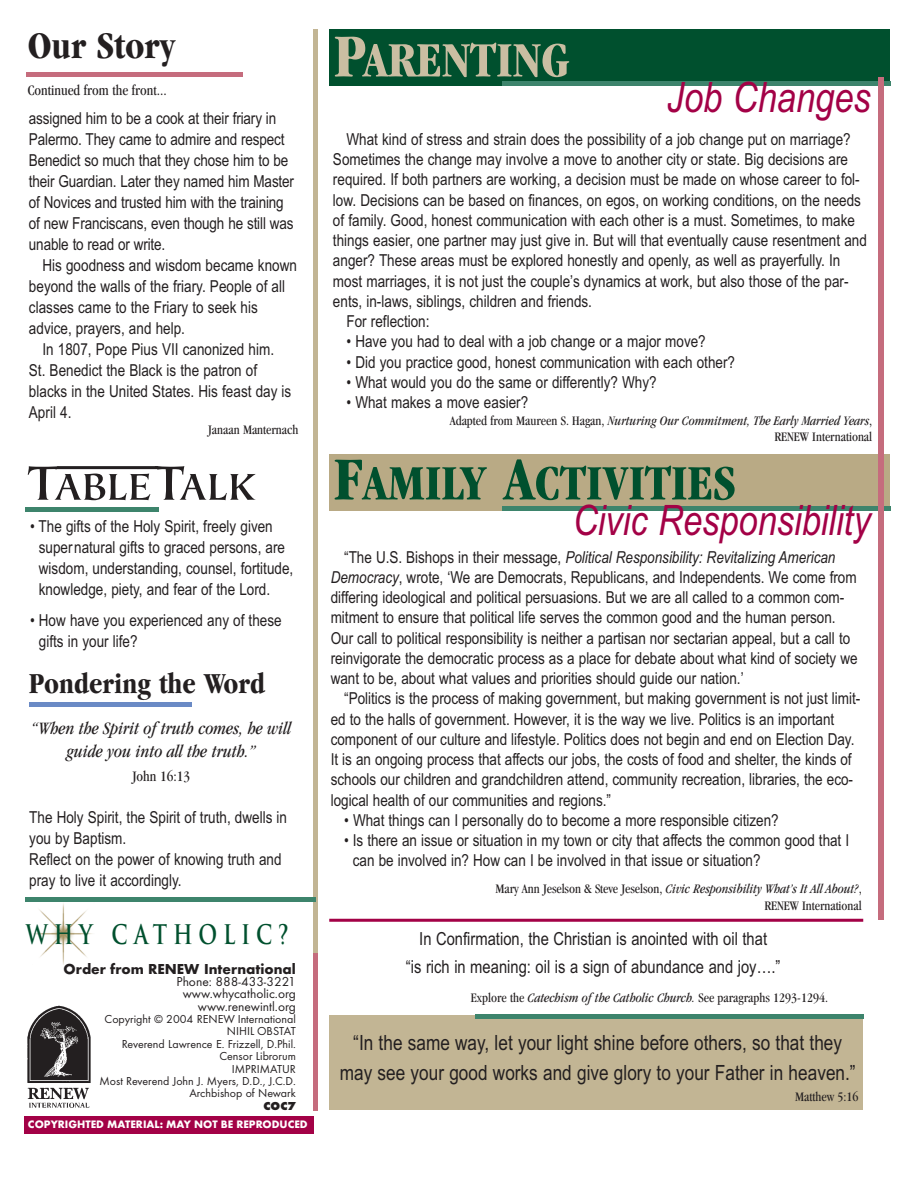
<style>
.page{position:relative;width:918px;height:1188px;background:#fff}
.page>*{position:absolute;margin:0;border:0;box-sizing:border-box;transform-origin:0 0}
.t1{font:700 condensed 51px "Garamond";color:#00502e}
.t2{font:700 condensed 51px "Garamond";color:#cabea2}
.t3{font:italic 42px "Arial Narrow";color:#a30146}
.t4{font:700 condensed 39px "Garamond";color:#231f20}
.t5{font:700 condensed 30px "Garamond";color:#231f20}
.t6{font:700 26.25px "Trajan";letter-spacing:.29em;color:#00502e;scale:.77 1}
.t7{font:21px/30px "Arial Narrow";color:#231f20;text-align:center}
.t8{font:18px/28.5px "Arial Narrow";color:#231f20;text-align:center}
.t9{font:italic condensed 18px/22.5px "Garamond";color:#231f20;text-align:center}
.t10{font:16.5px/21px "Arial Narrow";color:#231f20}
.t11{font:condensed 15px "Garamond";color:#231f20}
.t12{font:700 15px "Futura T";color:#231f20}
.t13{font:condensed 13.5px/16.5px "Garamond";color:#231f20;text-align:right}
.t14{font:13.5px/12.5px "Futura T";color:#231f20;text-align:right}
.t15{font:12px/12.5px "Futura T";color:#231f20;text-align:right}
.t16{font:800 12px "Futura T";color:#231f20}
.t17{font:700 11.25px "Futura T";color:#fff}
.s1{font-size:63px}
.s2{font-style:italic}
</style>
<div class="page">
<div style="left:329px;top:29px;width:561px;height:57px;background:#00502e"></div>
<div style="left:329px;top:454px;width:561px;height:57px;background:#b9aa85"></div>
<div style="left:329px;top:1015px;width:534px;height:95px;background:#c2b594"></div>
<div style="left:502px;top:81px;width:388px;height:5px;background:#3d846c"></div>
<div style="left:502px;top:506px;width:388px;height:5px;background:#3d846c"></div>
<hr style="left:475px;top:1015px;width:388px;height:4px;background:#3d846c">
<div style="left:878px;top:77px;width:6px;height:843px;background:#c56c7d"></div>
<hr style="left:313px;top:29px;width:4px;height:948px;background:#c2b594">
<hr style="left:313px;top:953px;width:4px;height:158px;background:#c56c7d">
<hr style="left:26px;top:72px;width:217px;height:4px;background:#c56c7d">
<hr style="left:329px;top:919px;width:534px;height:3px;background:#a30146">
<hr style="left:26px;top:508px;width:133px;height:4px;background:#3d846c">
<svg style="left:28px;top:466px;width:227px;height:34px"></svg>
<hr style="left:29px;top:703px;width:162px;height:4px;background:#6a8ac5">
<div style="left:26px;top:897px;width:290px;height:5px;background:#3d846c"></div>
<img style="left:33px;top:903px;width:60px;height:62px">
<img style="left:27px;top:1005px;width:64px;height:103px">
<div style="left:25px;top:1116px;width:289px;height:17px;background:#a30146"></div>
<h3 class="t4" style="left:28px;top:31px;width:149px">Our Story</h3>
<p class="t11" style="left:28px;top:85px;width:141px">Continued from the front...</p>
<p class="t10" style="left:29px;top:109px;width:267px">assigned him to be a cook at their friary in Palermo. They came to admire and respect Benedict so much that they chose him to be their Guardian. Later they named him Master of Novices and trusted him with the training of new Franciscans, even though he still was unable to read or write.</p>
<p class="t10" style="left:29px;top:256px;width:270px;text-indent:14px">His goodness and wisdom became known beyond the walls of the friary. People of all classes came to the Friary to seek his advice, prayers, and help.</p>
<p class="t10" style="left:29px;top:340px;width:264px;text-indent:14px">In 1807, Pope Pius VII canonized him.<br>St. Benedict the Black is the patron of blacks in the United States. His feast day is<br>April 4.</p>
<p class="t13" style="left:208px;top:423px;width:92px">Janaan Manternach</p>
<p class="t10" style="left:39px;top:517px;width:256px;text-indent:-9px">• The gifts of the Holy Spirit, freely given supernatural gifts to graced persons, are wisdom, understanding, counsel, fortitude, knowledge, piety, and fear of the Lord.</p>
<p class="t10" style="left:39px;top:612px;width:244px;text-indent:-9px">• How have you experienced any of these gifts in your life?</p>
<h3 class="t5" style="left:29px;top:672px;width:237px">Pondering the Word</h3>
<p class="t9" style="left:31px;top:719px;width:261px">“When the Spirit of truth comes, he will guide you into all the truth.”</p>
<p class="t11" style="left:132px;top:770px;width:59px">John 16:13</p>
<p class="t10" style="left:29px;top:808px;width:259px">The Holy Spirit, the Spirit of truth, dwells in you by Baptism.<br>Reflect on the power of knowing truth and pray to live it accordingly.</p>
<h3 class="t6" style="left:26px;top:920px;width:343px">WHY CATHOLIC?</h3>
<p class="t12" style="left:63px;top:962px;width:234px">Order from RENEW International</p>
<p class="t14" style="left:177px;top:976px;width:121px">Phone: 888-433-3221 www.whycatholic.org www.renewintl.org</p>
<p class="t15" style="left:99px;top:1014px;width:198px">Copyright © 2004 RENEW International<br>NIHIL OBSTAT<br>Reverend Lawrence E. Frizzell, D.Phil.<br>Censor Librorum<br>IMPRIMATUR<br>Most Reverend John J. Myers, D.D., J.C.D.<br>Archbishop of Newark</p>
<p class="t16" style="left:263px;top:1101px;width:34px">COC7</p>
<p class="t17" style="left:28px;top:1120px;width:281px">COPYRIGHTED MATERIAL: MAY NOT BE REPRODUCED</p>
<h1 class="t2" style="left:334px;top:41px;width:237px"><span class="s1">P</span>ARENTING</h1>
<h2 class="t3" style="left:667px;top:82px;width:205px">Job Changes</h2>
<p class="t10" style="left:346px;top:130px;width:506px">What kind of stress and strain does the possibility of a job change put on marriage?</p>
<p class="t10" style="left:333px;top:150px;width:517px">Sometimes the change may involve a move to another city or state. Big decisions are</p>
<p class="t10" style="left:333px;top:171px;width:528px">required. If both partners are working, a decision must be made on whose career to fol-</p>
<p class="t10" style="left:333px;top:191px;width:530px">low. Decisions can be based on finances, on egos, on working conditions, on the needs</p>
<p class="t10" style="left:333px;top:211px;width:524px">of family. Good, honest communication with each other is a must. Sometimes, to make</p>
<p class="t10" style="left:333px;top:231px;width:535px">things easier, one partner may just give in. But will that eventually cause resentment and</p>
<p class="t10" style="left:333px;top:252px;width:509px">anger? These areas must be explored honestly and openly, as well as prayerfully. In</p>
<p class="t10" style="left:333px;top:272px;width:517px">most marriages, it is not just the couple’s dynamics at work, but also those of the par-</p>
<p class="t10" style="left:333px;top:292px;width:261px">ents, in-laws, siblings, children and friends.</p>
<p class="t10" style="left:346px;top:312px;width:85px">For reflection:</p>
<p class="t10" style="left:346px;top:333px;width:361px">• Have you had to deal with a job change or a major move?</p>
<p class="t10" style="left:346px;top:353px;width:390px">• Did you practice good, honest communication with each other?</p>
<p class="t10" style="left:346px;top:373px;width:312px">• What would you do the same or differently? Why?</p>
<p class="t10" style="left:346px;top:393px;width:183px">• What makes a move easier?</p>
<p class="t13" style="left:450px;top:413px;width:424px">Adapted from Maureen S. Hagan, <span class="s2">Nurturing Our Commitment, The Early Married Years</span>,<br>RENEW International</p>
<h1 class="t1" style="left:334px;top:464px;width:403px"><span class="s1">F</span>AMILY <span class="s1">A</span>CTIVITIES</h1>
<h2 class="t3" style="left:573px;top:505px;width:299px">Civic Responsibility</h2>
<p class="t10" style="left:331px;top:548px;width:528px;line-height:20.2px;text-indent:14px">“The U.S. Bishops in their message, <span class="s2">Political Responsibility: Revitalizing American Democracy</span>, wrote, ‘We are Democrats, Republicans, and Independents. We come from differing ideological and political persuasions. But we are all called to a common com&shy;mitment to ensure that political life serves the common good and the human person.<br>Our call to political responsibility is neither a partisan nor sectarian appeal, but a call to reinvigorate the democratic process as a place for debate about what kind of society we want to be, about what values and priorities should guide our nation.’</p>
<p class="t10" style="left:331px;top:690px;width:531px;line-height:20.2px;text-indent:14px">“Politics is the process of making government, but making government is not just limit&shy;ed to the halls of government. However, it is the way we live. Politics is an important component of our culture and lifestyle. Politics does not begin and end on Election Day.<br>It is an ongoing process that affects our jobs, the costs of food and shelter, the kinds of schools our children and grandchildren attend, community recreation, libraries, the eco&shy;logical health of our communities and regions.”</p>
<p class="t10" style="left:344px;top:811px;width:436px">• What things can I personally do to become a more responsible citizen?</p>
<p class="t10" style="left:353px;top:832px;width:498px;line-height:20.2px;text-indent:-9px">• Is there an issue or situation in my town or city that affects the common good that I can be involved in? How can I be involved in that issue or situation?</p>
<p class="t13" style="left:496px;top:882px;width:368px">Mary Ann Jeselson &amp; Steve Jeselson, <span class="s2">Civic Responsibility What’s It All About?</span>,<br>RENEW International</p>
<p class="t8" style="left:406px;top:926px;width:376px">In Confirmation, the Christian is anointed with oil that<br>“is rich in meaning: oil is a sign of abundance and joy….”</p>
<p class="t13" style="left:471px;top:990px;width:359px">Explore the <span class="s2">Catechism of the Catholic Church.</span> See paragraphs 1293-1294.</p>
<p class="t7" style="left:340px;top:1029px;width:517px">“In the same way, let your light shine before others, so that they may see your good works and give glory to your Father in heaven.”</p>
<p class="t13" style="left:795px;top:1089px;width:65px">Matthew 5:16</p>
</div>
